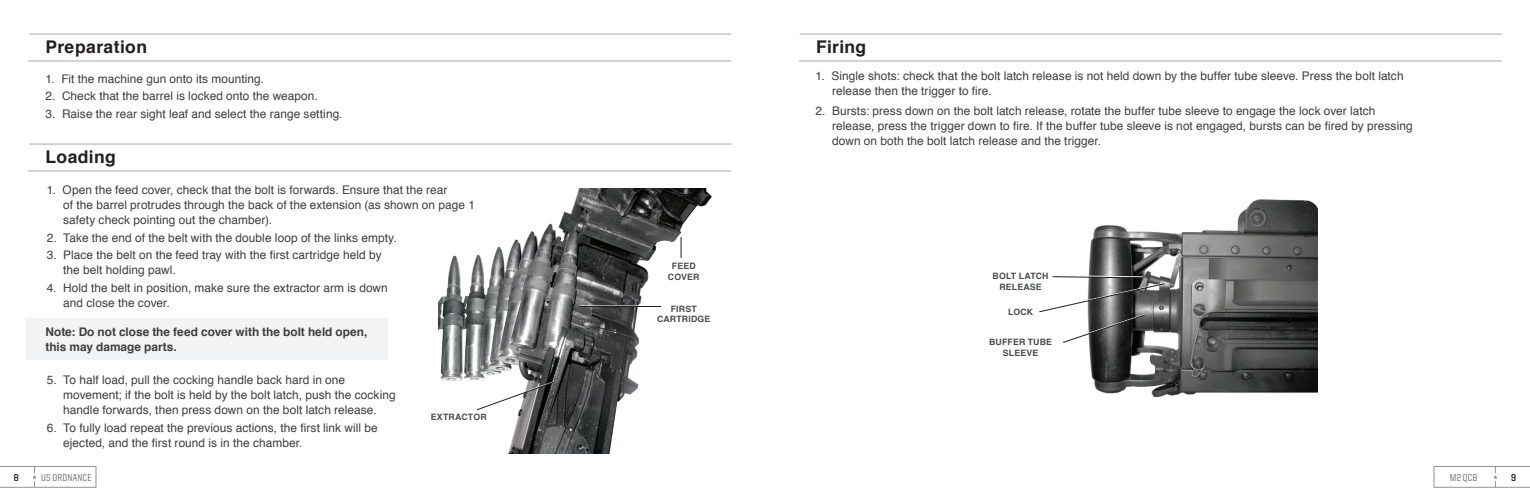
<style>
.page{position:relative;width:1530px;height:495px;background:#fff}
.page>*{position:absolute;margin:0;border:0;box-sizing:border-box;transform-origin:0 0}
.t1{font:700 17.5px "Helvetica";letter-spacing:.02em;color:#231f20}
.t2{font:11.88px/15px "Helvetica";letter-spacing:.005em;color:#3e3e3f}
.t3{font:700 11.88px/14.2px "Helvetica";color:#3e3e3f}
.t4{font:500 10px "United Sans Semi Cond";letter-spacing:.02em;color:#6c6d70}
.t5{font:700 10px "United Sans Semi Cond";color:#231f20}
.t6{font:700 8.75px/10.5px "Helvetica";letter-spacing:.02em;color:#4b4c4d;text-align:center}
</style>
<div class="page">
<svg style="left:0;top:466px;width:96px;height:21px"></svg>
<svg style="left:1434px;top:466px;width:96px;height:21px"></svg>
<img style="left:1088px;top:199px;width:230px;height:199px">
<hr style="left:800px;top:34px;width:702px;height:1px;background:#a8a9ad">
<hr style="left:799px;top:61px;width:703px;height:1px;background:#a8a9ad">
<svg style="left:1039px;top:275px;width:126px;height:68px"></svg>
<div style="left:27px;top:319px;width:361px;height:41px;background:#f2f3f4"></div>
<img style="left:438px;top:189px;width:274px;height:265px">
<hr style="left:29px;top:34px;width:702px;height:1px;background:#a8a9ad">
<hr style="left:29px;top:144px;width:702px;height:1px;background:#a8a9ad">
<hr style="left:28px;top:61px;width:703px;height:1px;background:#a8a9ad">
<hr style="left:28px;top:171px;width:703px;height:1px;background:#a8a9ad">
<svg style="left:681px;top:237px;width:1px;height:21px"></svg>
<hr style="left:579px;top:306px;width:82px;height:1px;background:#231f20">
<svg style="left:476px;top:381px;width:79px;height:30px"></svg>
<h1 class="t1" style="left:46px;top:31px;width:103px">Preparation</h1>
<p class="t2" style="left:46px;top:71px;width:220px">1. Fit the machine gun onto its mounting.</p>
<p class="t2" style="left:46px;top:88px;width:274px">2. Check that the barrel is locked onto the weapon.</p>
<p class="t2" style="left:46px;top:106px;width:299px">3. Raise the rear sight leaf and select the range setting.</p>
<h1 class="t1" style="left:46px;top:141px;width:72px">Loading</h1>
<p class="t2" style="left:63px;top:182px;width:413px;text-indent:-17px">1. Open the feed cover, check that the bolt is forwards. Ensure that the rear<br>of the barrel protrudes through the back of the extension (as shown on page 1 safety check pointing out the chamber).</p>
<p class="t2" style="left:47px;top:230px;width:352px">2. Take the end of the belt with the double loop of the links empty.</p>
<p class="t2" style="left:63px;top:247px;width:320px;text-indent:-17px">3. Place the belt on the feed tray with the first cartridge held by the belt holding pawl.</p>
<p class="t2" style="left:63px;top:280px;width:326px;text-indent:-17px">4. Hold the belt in position, make sure the extractor arm is down and close the cover.</p>
<p class="t3" style="left:46px;top:324px;width:324px">Note: Do not close the feed cover with the bolt held open, this may damage parts.</p>
<p class="t2" style="left:63px;top:372px;width:334px;text-indent:-17px">5. To half load, pull the cocking handle back hard in one movement; if the bolt is held by the bolt latch, push the cocking handle forwards, then press down on the bolt latch release.</p>
<p class="t2" style="left:63px;top:420px;width:316px;text-indent:-17px">6. To fully load repeat the previous actions, the first link will be ejected, and the first round is in the chamber.</p>
<p class="t6" style="left:431px;top:412px;width:58px">Extractor</p>
<p class="t6" style="left:668px;top:260px;width:33px">Feed cover</p>
<p class="t6" style="left:657px;top:303px;width:38px;text-align:right">First cartridg</p>
<p class="t6" style="left:705px;top:313px;width:7px">e</p>
<h1 class="t1" style="left:816px;top:31px;width:52px">Firing</h1>
<p class="t2" style="left:832px;top:68px;width:573px;text-indent:-17px">1. Single shots: check that the bolt latch release is not held down by the buffer tube sleeve. Press the bolt latch release then the trigger to fire.</p>
<p class="t2" style="left:832px;top:103px;width:582px;text-indent:-17px">2. Bursts: press down on the bolt latch release, rotate the buffer tube sleeve to engage the lock over latch release, press the trigger down to fire. If the buffer tube sleeve is not engaged, bursts can be fired by pressing down on both the bolt latch release and the trigger.</p>
<p class="t6" style="left:993px;top:270px;width:57px">Bolt latch release</p>
<p class="t6" style="left:1008px;top:307px;width:27px">Lock</p>
<p class="t6" style="left:989px;top:337px;width:46px">Buffer tub</p>
<p class="t6" style="left:1046px;top:337px;width:7px">e</p>
<p class="t6" style="left:1003px;top:347px;width:37px">sleeve</p>
<p class="t5" style="left:14px;top:472px;width:7px">8</p>
<p class="t4" style="left:41px;top:472px;width:52px">US ORDNANCE</p>
<p class="t4" style="left:1450px;top:472px;width:29px">M2 QCB</p>
<p class="t5" style="left:1511px;top:472px;width:6px">9</p>
</div>
